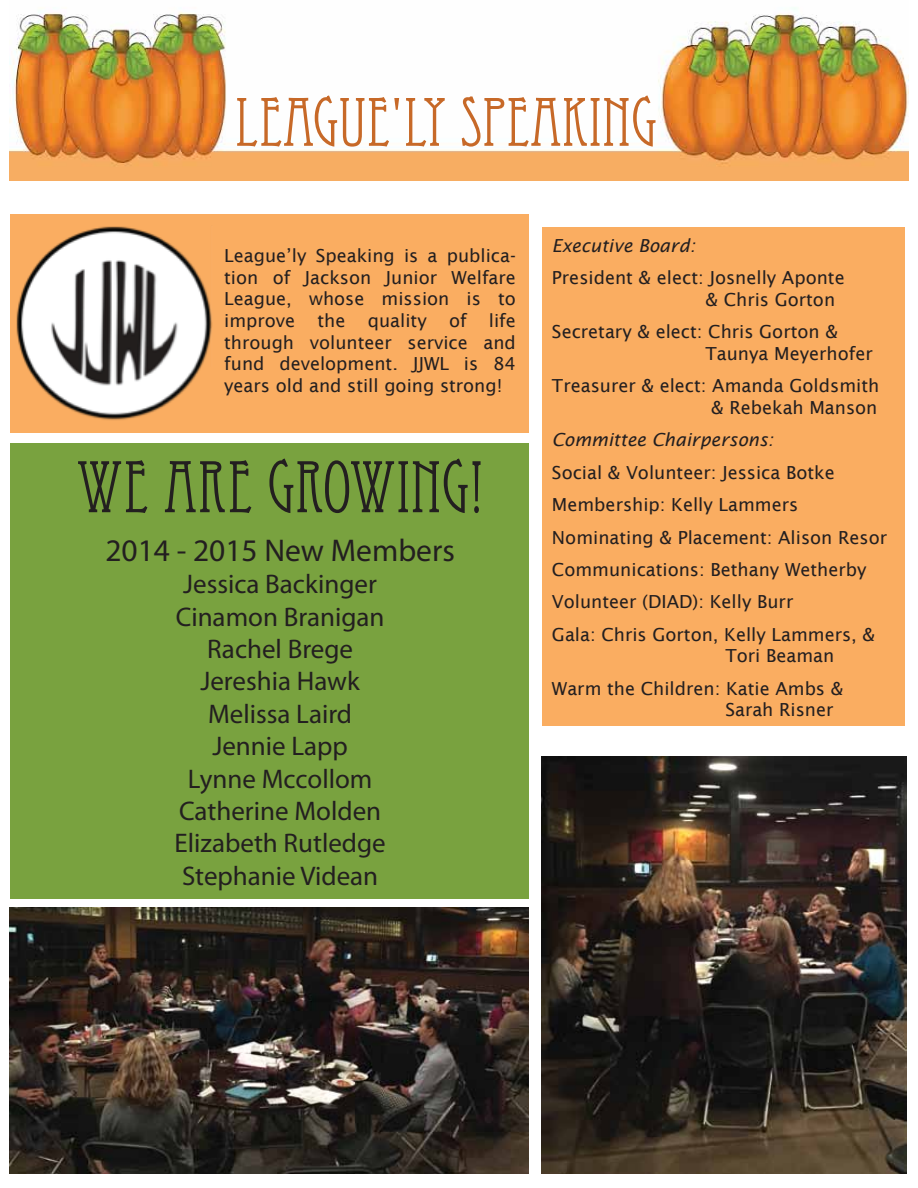
<style>
.page{position:relative;width:918px;height:1188px;background:#fff}
.page>*{position:absolute;margin:0;border:0;box-sizing:border-box;transform-origin:0 0}
.t1{font:72px "Eccentric Std";color:#231f20}
.t2{font:67.5px "Eccentric Std";color:#c76928}
.t3{font:31.5px "Myriad Pro";color:#231f20}
.t4{font:27px/32.4px "Myriad Pro";color:#231f20;text-align:center}
.t5{font:18px/21.6px "Lucida Sans";color:#231f20}
.t6{font:italic 18px "Lucida Sans";color:#231f20}
</style>
<div class="page">
<div style="left:10px;top:214px;width:518px;height:220px;background:#faad61"></div>
<div style="left:10px;top:443px;width:518px;height:455px;background:#79a23f"></div>
<div style="left:543px;top:227px;width:362px;height:498px;background:#faad61"></div>
<img style="left:10px;top:8px;width:898px;height:173px">
<img style="left:16px;top:226px;width:196px;height:194px">
<img style="left:10px;top:908px;width:518px;height:266px">
<img style="left:541px;top:757px;width:365px;height:417px">
<h2 class="t2" style="left:235px;top:83px;width:424px">LEAGUE'LY SPEAKING</h2>
<p class="t5" style="left:224px;top:245px;width:293px;text-align:justify">League’ly Speaking is a publica&shy;tion of Jackson Junior Welfare League, whose mission is to improve the quality of life through volunteer service and fund development. JJWL is 84 years old and still going strong!</p>
<h1 class="t1" style="left:76px;top:446px;width:409px">WE ARE GROWING!</h1>
<h3 class="t3" style="left:105px;top:531px;width:351px">2014 - 2015 New Members</h3>
<h3 class="t4" style="left:175px;top:568px;width:213px">Jessica Backinger<br>Cinamon Branigan<br>Rachel Brege<br>Jereshia Hawk<br>Melissa Laird<br>Jennie Lapp<br>Lynne Mccollom<br>Catherine Molden<br>Elizabeth Rutledge<br>Stephanie Videan</h3>
<p class="t6" style="left:552px;top:235px;width:145px">Executive Board:</p>
<p class="t5" style="left:705px;top:267px;width:141px;text-indent:-154px">President &amp; elect: Josnelly Aponte &amp; Chris Gorton</p>
<p class="t5" style="left:705px;top:321px;width:169px;text-indent:-154px">Secretary &amp; elect: Chris Gorton &amp;<br>Taunya Meyerhofer</p>
<p class="t5" style="left:552px;top:375px;width:329px;text-align:right">Treasurer &amp; elect: Amanda Goldsmith &amp; Rebekah Manson</p>
<p class="t6" style="left:552px;top:430px;width:223px">Committee Chairpersons:</p>
<p class="t5" style="left:552px;top:456px;width:337px;line-height:32.4px">Social &amp; Volunteer: Jessica Botke Membership: Kelly Lammers Nominating &amp; Placement: Alison Resor Communications: Bethany Wetherby Volunteer (DIAD): Kelly Burr<br>Gala: Chris Gorton, Kelly Lammers, &amp;</p>
<p class="t5" style="left:552px;top:640px;width:293px;line-height:32.4px;text-indent:173px">Tori Beaman<br>Warm the Children: Katie Ambs &amp;</p>
<p class="t5" style="left:725px;top:699px;width:110px">Sarah Risner</p>
</div>
